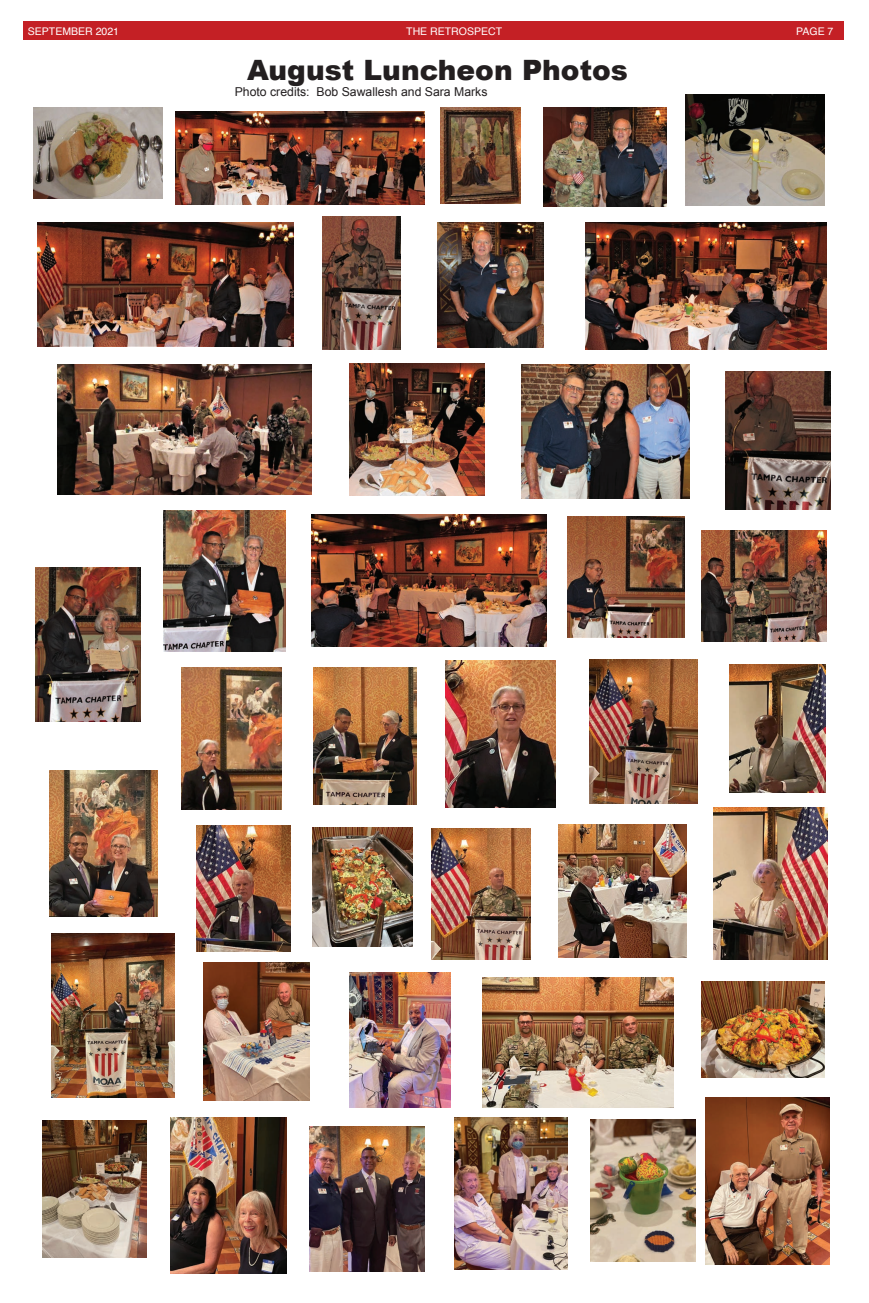
<style>
.page{position:relative;width:869px;height:1303px;background:#fff}
.page>*{position:absolute;margin:0;border:0;box-sizing:border-box;transform-origin:0 0}
.t1{font:900 28px "Arial";color:#231f20}
.t2{font:12.25px "Arial";color:#231f20}
.t3{font:10.5px "Helvetica";color:#fff}
</style>
<div class="page">
<div style="left:23px;top:21px;width:820px;height:19px;background:#c42025"></div>
<img style="left:33px;top:108px;width:129px;height:90px">
<img style="left:37px;top:222px;width:256px;height:124px">
<img style="left:440px;top:108px;width:80px;height:95px">
<img style="left:543px;top:108px;width:123px;height:98px">
<img style="left:685px;top:95px;width:139px;height:110px">
<img style="left:437px;top:222px;width:106px;height:125px">
<img style="left:322px;top:217px;width:78px;height:132px">
<img style="left:521px;top:364px;width:168px;height:134px">
<img style="left:57px;top:364px;width:254px;height:130px">
<img style="left:35px;top:567px;width:106px;height:154px">
<img style="left:163px;top:510px;width:122px;height:141px">
<img style="left:567px;top:516px;width:116px;height:121px">
<img style="left:350px;top:363px;width:134px;height:132px">
<img style="left:49px;top:770px;width:109px;height:146px">
<img style="left:181px;top:667px;width:100px;height:142px">
<img style="left:312px;top:514px;width:234px;height:132px">
<img style="left:589px;top:659px;width:108px;height:144px">
<img style="left:176px;top:111px;width:248px;height:93px">
<img style="left:585px;top:222px;width:241px;height:128px">
<img style="left:701px;top:531px;width:124px;height:110px">
<img style="left:51px;top:933px;width:123px;height:163px">
<img style="left:312px;top:827px;width:100px;height:119px">
<img style="left:558px;top:824px;width:128px;height:133px">
<img style="left:445px;top:660px;width:110px;height:147px">
<img style="left:432px;top:828px;width:98px;height:131px">
<img style="left:454px;top:1117px;width:113px;height:152px">
<img style="left:196px;top:825px;width:95px;height:126px">
<img style="left:171px;top:1117px;width:116px;height:155px">
<img style="left:713px;top:807px;width:114px;height:152px">
<img style="left:701px;top:981px;width:122px;height:96px">
<img style="left:482px;top:977px;width:190px;height:129px">
<img style="left:42px;top:1120px;width:104px;height:136px">
<img style="left:309px;top:1126px;width:115px;height:144px">
<img style="left:350px;top:972px;width:100px;height:134px">
<img style="left:203px;top:962px;width:106px;height:138px">
<img style="left:590px;top:1119px;width:105px;height:142px">
<img style="left:313px;top:667px;width:103px;height:137px">
<img style="left:725px;top:372px;width:105px;height:137px">
<img style="left:729px;top:664px;width:96px;height:128px">
<img style="left:705px;top:1097px;width:124px;height:167px">
<p class="t3" style="left:28px;top:23px;width:93px">SEPTEMBER 2021</p>
<p class="t3" style="left:406px;top:23px;width:97px">THE RETROSPECT</p>
<p class="t3" style="left:795px;top:23px;width:39px">PAGE 7</p>
<h1 class="t1" style="left:247px;top:49px;width:382px">August Luncheon Photos</h1>
<p class="t2" style="left:234px;top:83px;width:254px">Photo credits: Bob Sawallesh and Sara Marks</p>
</div>
